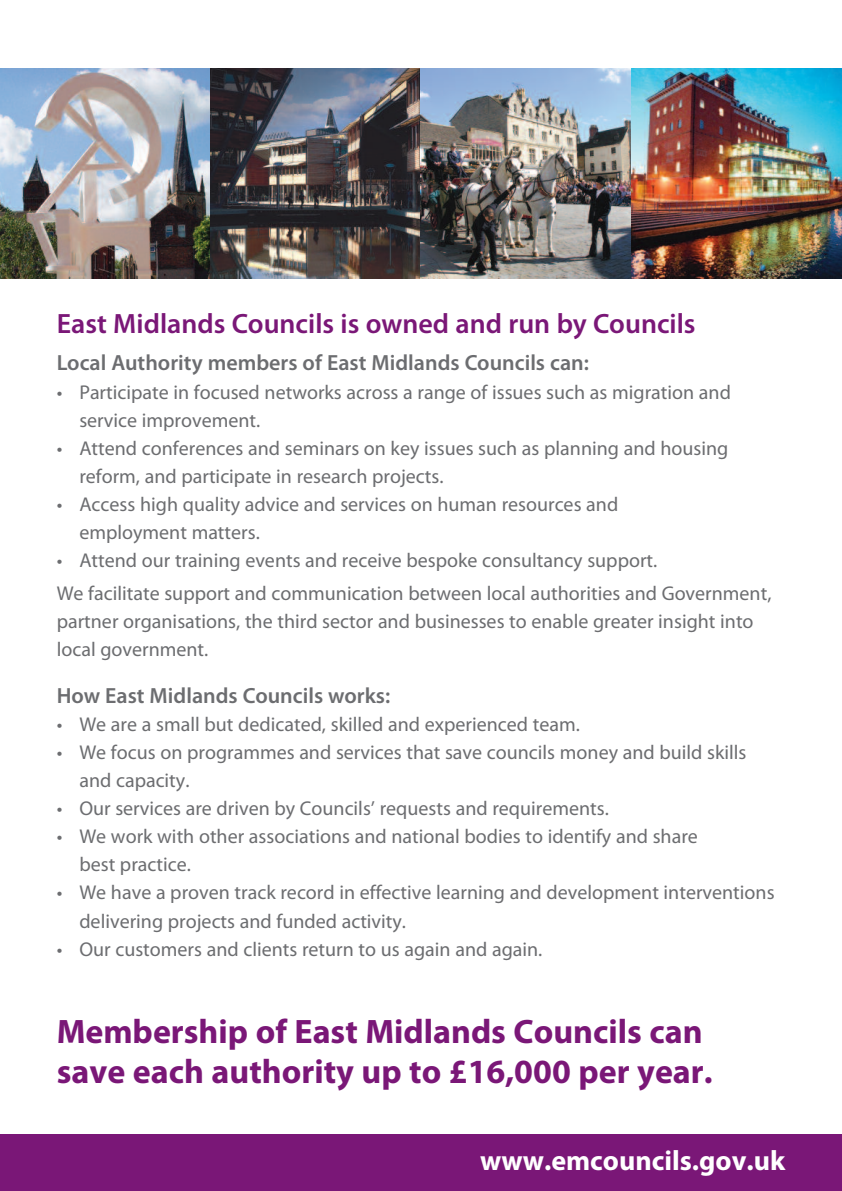
<style>
.page{position:relative;width:842px;height:1191px;background:#fff}
.page>*{position:absolute;margin:0;border:0;box-sizing:border-box;transform-origin:0 0}
.t1{font:700 34px/40px "Myriad Pro";color:#7a1777}
.t2{font:600 28px "Myriad Pro";color:#7a1777}
.t3{font:700 28px "Myriad Pro";color:#fff}
.t4{font:600 22px "Myriad Pro";color:#6c6d70}
.t5{font:20px/28px "Myriad Pro";color:#6c6d70}
</style>
<div class="page">
<div style="left:0;top:1134px;width:842px;height:57px;background:#7a1777"></div>
<img style="left:0;top:68px;width:842px;height:211px">
<h2 class="t2" style="left:57px;top:313px;width:640px">East Midlands Councils is owned and run by Councils</h2>
<p class="t4" style="left:57px;top:354px;width:534px">Local Authority members of East Midlands Councils can:</p>
<p class="t5" style="left:79px;top:379px;width:653px;text-indent:-23px">• Participate in focused networks across a range of issues such as migration and service improvement.</p>
<p class="t5" style="left:79px;top:435px;width:650px;text-indent:-23px">• Attend conferences and seminars on key issues such as planning and housing reform, and participate in research projects.</p>
<p class="t5" style="left:79px;top:491px;width:540px;text-indent:-23px">• Access high quality advice and services on human resources and employment matters.</p>
<p class="t5" style="left:57px;top:545px;width:716px;line-height:33.6px">• Attend our training events and receive bespoke consultancy support.<br>We facilitate support and communication between local authorities and Government,</p>
<p class="t5" style="left:57px;top:609px;width:698px">partner organisations, the third sector and businesses to enable greater insight into local government.</p>
<p class="t4" style="left:57px;top:687px;width:335px">How East Midlands Councils works:</p>
<p class="t5" style="left:57px;top:712px;width:525px">• We are a small but dedicated, skilled and experienced team.</p>
<p class="t5" style="left:79px;top:740px;width:669px;text-indent:-23px">• We focus on programmes and services that save councils money and build skills and capacity.</p>
<p class="t5" style="left:57px;top:796px;width:554px">• Our services are driven by Councils’ requests and requirements.</p>
<p class="t5" style="left:79px;top:824px;width:620px;text-indent:-23px">• We work with other associations and national bodies to identify and share best practice.</p>
<p class="t5" style="left:79px;top:880px;width:697px;text-indent:-23px">• We have a proven track record in effective learning and development interventions delivering projects and funded activity.</p>
<p class="t5" style="left:57px;top:936px;width:487px">• Our customers and clients return to us again and again.</p>
<h1 class="t1" style="left:57px;top:1014px;width:657px">Membership of East Midlands Councils can save each authority up to £16,000 per year.</h1>
<h2 class="t3" style="left:480px;top:1149px;width:307px">www.emcouncils.gov.uk</h2>
</div>
